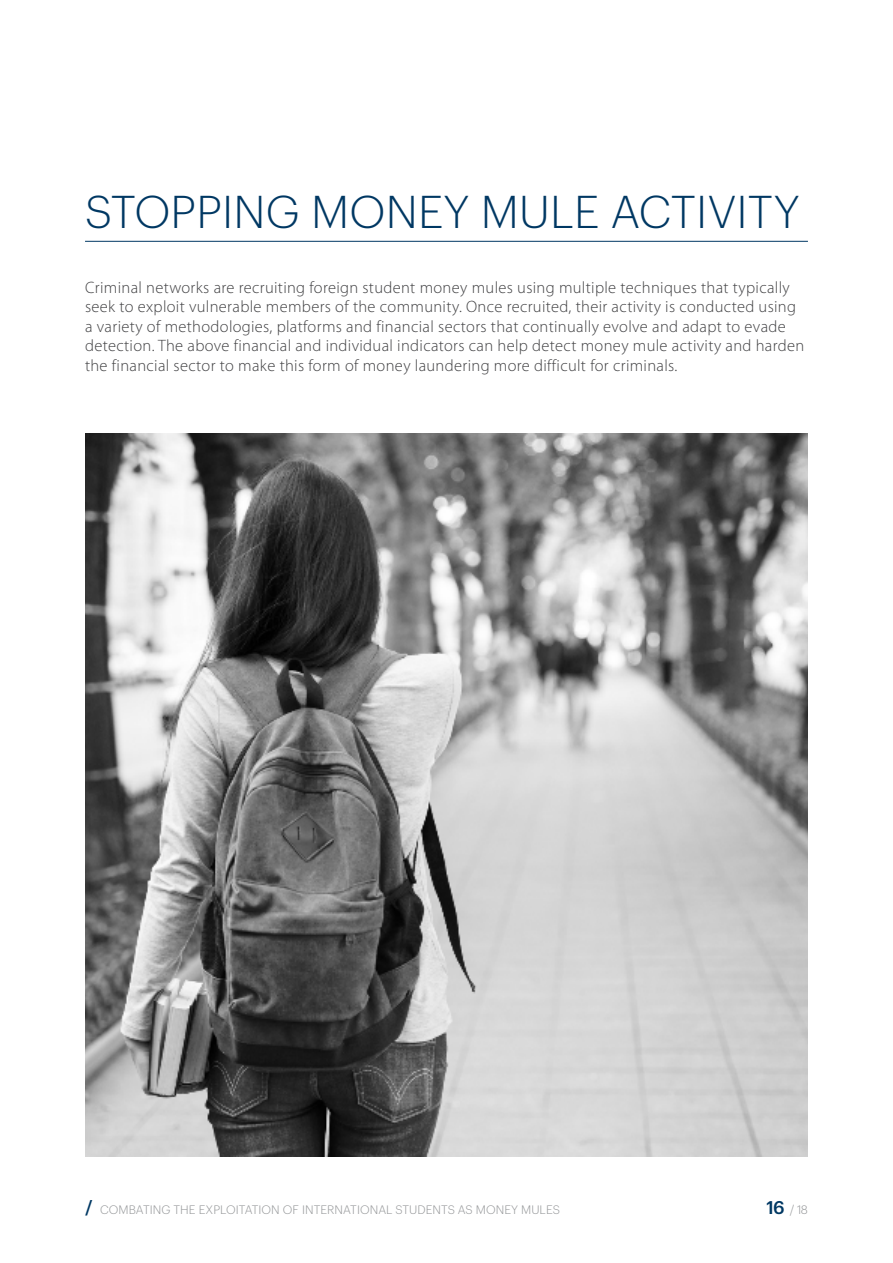
<style>
.page{position:relative;width:893px;height:1263px;background:#fff}
.page>*{position:absolute;margin:0;border:0;box-sizing:border-box;transform-origin:0 0}
.t1{font:300 45px "Graphik";letter-spacing:.005em;color:#003863}
.t2{font:300 16.5px/19.5px "Myriad Pro";letter-spacing:.02em;color:#404042}
.t3{font:300 12px "Graphik";letter-spacing:.005em;color:#939597}
.s1{font-weight:500;font-size:18px;color:#003863}
</style>
<div class="page">
<hr style="left:85px;top:241px;width:723px;height:1px;background:#003863">
<img style="left:85px;top:434px;width:723px;height:723px">
<h1 class="t1" style="left:85px;top:193px;width:716px">STOPPING MONEY MULE ACTIVITY</h1>
<p class="t2" style="left:85px;top:279px;width:721px">Criminal networks are recruiting foreign student money mules using multiple techniques that typically seek to exploit vulnerable members of the community. Once recruited, their activity is conducted using a variety of methodologies, platforms and financial sectors that continually evolve and adapt to evade detection. The above financial and individual indicators can help detect money mule activity and harden the financial sector to make this form of money laundering more difficult for criminals.</p>
<p class="t3" style="left:85px;top:1203px;width:476px"><span class="s1">/</span> COMBATING THE EXPLOITATION OF INTERNATIONAL STUDENTS AS MONEY MULES</p>
<p class="t3" style="left:767px;top:1205px;width:43px"><span class="s1">16</span> / 18</p>
</div>
